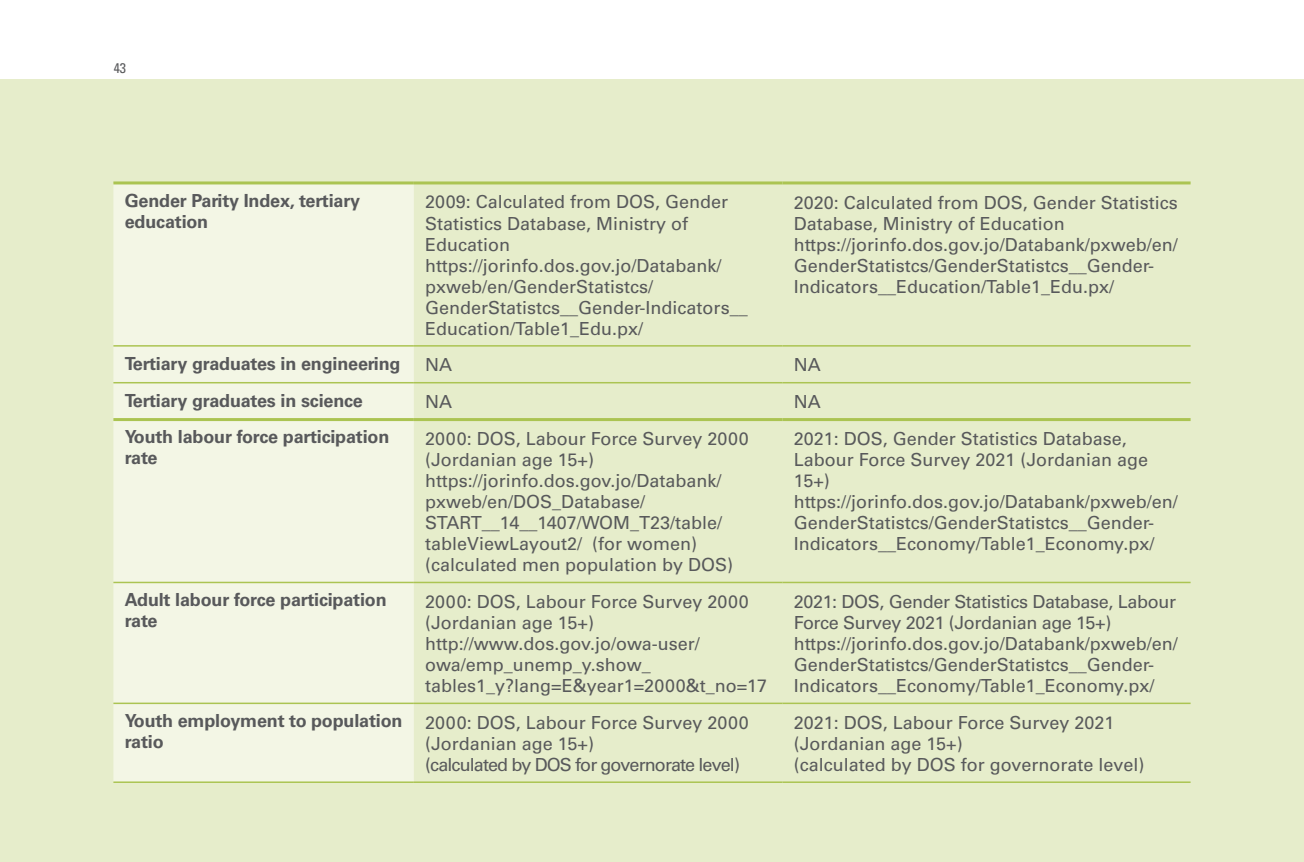
<style>
.page{position:relative;width:1304px;height:862px;background:#fff}
.page>*{position:absolute;margin:0;border:0;box-sizing:border-box;transform-origin:0 0}
.t1{font:18px/21px "Univers LT Std";color:#58595b}
.t2{font:700 18px/21px "Univers LT Std";letter-spacing:-.01em;color:#58595b}
.t3{font:condensed 14px "Univers LT Std";color:#58595b}
</style>
<div class="page">
<div style="left:0;top:79px;width:1304px;height:783px;background:#e6edcb"></div>
<div style="left:113px;top:184px;width:301px;height:597px;background:#f3f6e5"></div>
<hr style="left:113px;top:345px;width:301px;height:2px;background:#abc452">
<hr style="left:414px;top:345px;width:368px;height:2px;background:#abc452">
<hr style="left:782px;top:345px;width:409px;height:2px;background:#abc452">
<hr style="left:113px;top:382px;width:301px;height:1px;background:#abc452">
<hr style="left:414px;top:382px;width:368px;height:1px;background:#abc452">
<hr style="left:782px;top:382px;width:409px;height:1px;background:#abc452">
<hr style="left:113px;top:582px;width:301px;height:1px;background:#abc452">
<hr style="left:414px;top:582px;width:368px;height:1px;background:#abc452">
<hr style="left:782px;top:582px;width:409px;height:1px;background:#abc452">
<hr style="left:113px;top:702px;width:301px;height:2px;background:#abc452">
<hr style="left:414px;top:702px;width:368px;height:2px;background:#abc452">
<hr style="left:782px;top:702px;width:409px;height:2px;background:#abc452">
<hr style="left:113px;top:781px;width:301px;height:2px;background:#abc452">
<hr style="left:414px;top:781px;width:368px;height:2px;background:#abc452">
<hr style="left:782px;top:781px;width:409px;height:2px;background:#abc452">
<hr style="left:113px;top:181px;width:301px;height:3px;background:#abc452">
<hr style="left:414px;top:181px;width:368px;height:3px;background:#abc452">
<hr style="left:782px;top:181px;width:409px;height:3px;background:#abc452">
<hr style="left:113px;top:418px;width:301px;height:3px;background:#abc452">
<hr style="left:414px;top:418px;width:368px;height:3px;background:#abc452">
<hr style="left:782px;top:418px;width:409px;height:3px;background:#abc452">
<p class="t3" style="left:114px;top:59px;width:14px">43</p>
<p class="t2" style="left:125px;top:190px;width:237px">Gender Parity Index, tertiary education</p>
<p class="t1" style="left:425px;top:192px;width:324px">2009: Calculated from DOS, Gender<br>Statistics Database, Ministry of<br>Education https://jorinfo.dos.gov.jo/Databank/ pxweb/en/GenderStatistcs/<br>GenderStatistcs__Gender-Indicators__<br>Education/Table1_Edu.px/</p>
<p class="t1" style="left:794px;top:192px;width:386px">2020: Calculated from DOS, Gender Statistics Database, Ministry of Education https://jorinfo.dos.gov.jo/Databank/pxweb/en/ GenderStatistcs/GenderStatistcs__Gender-Indicators__Education/Table1_Edu.px/</p>
<p class="t2" style="left:125px;top:353px;width:277px">Tertiary graduates in engineering</p>
<p class="t1" style="left:425px;top:355px;width:28px">NA</p>
<p class="t1" style="left:794px;top:355px;width:28px">NA</p>
<p class="t2" style="left:125px;top:390px;width:240px">Tertiary graduates in science</p>
<p class="t1" style="left:425px;top:391px;width:28px">NA</p>
<p class="t1" style="left:794px;top:391px;width:28px">NA</p>
<p class="t2" style="left:125px;top:427px;width:266px">Youth labour force participation rate</p>
<p class="t1" style="left:425px;top:428px;width:325px">2000: DOS, Labour Force Survey 2000 (Jordanian age 15+) https://jorinfo.dos.gov.jo/Databank/ pxweb/en/DOS_Database/<br>START__14__1407/WOM_T23/table/ tableViewLayout2/ (for women) (calculated men population by DOS)</p>
<p class="t1" style="left:794px;top:428px;width:386px">2021: DOS, Gender Statistics Database, Labour Force Survey 2021 (Jordanian age 15+) https://jorinfo.dos.gov.jo/Databank/pxweb/en/ GenderStatistcs/GenderStatistcs__Gender-Indicators__Economy/Table1_Economy.px/</p>
<p class="t2" style="left:125px;top:590px;width:264px">Adult labour force participation rate</p>
<p class="t1" style="left:425px;top:591px;width:343px">2000: DOS, Labour Force Survey 2000 (Jordanian age 15+) http://www.dos.gov.jo/owa-user/ owa/emp_unemp_y.show_ tables1_y?lang=E&amp;year1=2000&amp;t_no=17</p>
<p class="t1" style="left:794px;top:591px;width:386px">2021: DOS, Gender Statistics Database, Labour Force Survey 2021 (Jordanian age 15+) https://jorinfo.dos.gov.jo/Databank/pxweb/en/ GenderStatistcs/GenderStatistcs__Gender-Indicators__Economy/Table1_Economy.px/</p>
<p class="t2" style="left:125px;top:710px;width:279px">Youth employment to population ratio</p>
<p class="t1" style="left:425px;top:712px;width:325px">2000: DOS, Labour Force Survey 2000 (Jordanian age 15+)<br>(calculated by DOS for governorate level)</p>
<p class="t1" style="left:794px;top:712px;width:352px">2021: DOS, Labour Force Survey 2021 (Jordanian age 15+)<br>(calculated by DOS for governorate level)</p>
</div>
